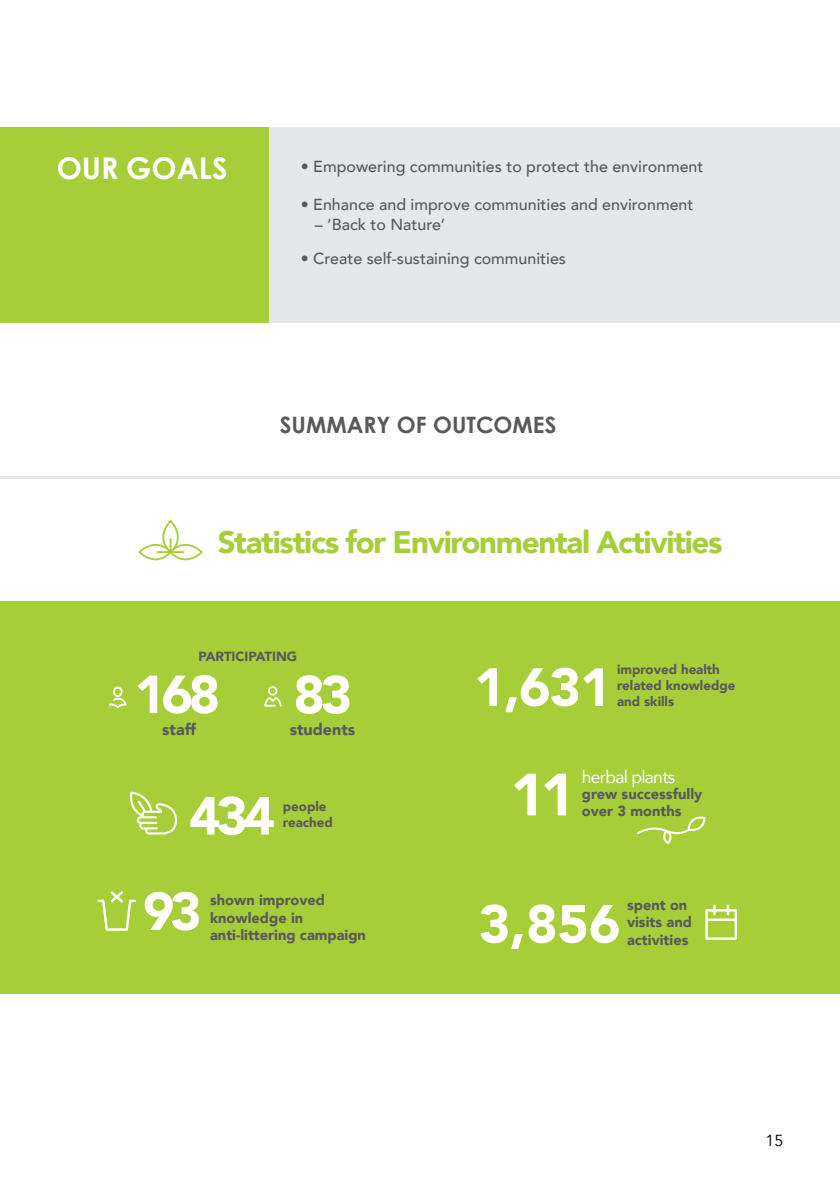
<style>
.page{position:relative;width:840px;height:1191px;background:#fff}
.page>*{position:absolute;margin:0;border:0;box-sizing:border-box;transform-origin:0 0}
.t1{font:900 59px "Avenir";color:#fff}
.t2{font:900 53px "Avenir";letter-spacing:-.08em;color:#fff}
.t3{font:900 31.2px "Avenir";letter-spacing:-.04em;color:#a6ce39}
.t4{font:700 30px "Century Gothic";color:#fff}
.t5{font:700 22.6px "Century Gothic";color:#58595b}
.t6{font:17.4px "Avenir";letter-spacing:-.04em;color:#fff}
.t7{font:500 16px "Avenir";color:#58595b}
.t8{font:900 16px "Avenir";color:#58595b}
.t9{font:16px "Avenir";color:#000}
.t10{font:900 14.6px/17.6px "Avenir";color:#58595b}
.t11{font:900 13.2px/16px "Avenir";color:#58595b}
</style>
<div class="page">
<div style="left:0;top:601px;width:839px;height:393px;background:#a6ce39"></div>
<div style="left:0;top:127px;width:839px;height:195px;background:#e6e7e8"></div>
<div style="left:0;top:127px;width:268px;height:195px;background:#a6ce39"></div>
<hr style="left:0;top:476px;width:839px;height:3px;background:#e6e7e8">
<svg style="left:97px;top:891px;width:39px;height:39px"></svg>
<svg style="left:705px;top:904px;width:31px;height:36px"></svg>
<svg style="left:130px;top:791px;width:47px;height:43px"></svg>
<svg style="left:109px;top:686px;width:17px;height:22px"></svg>
<svg style="left:264px;top:686px;width:17px;height:20px"></svg>
<svg style="left:637px;top:816px;width:68px;height:28px"></svg>
<svg style="left:138px;top:520px;width:65px;height:40px"></svg>
<h3 class="t4" style="left:57px;top:149px;width:172px">OUR GOALS</h3>
<p class="t7" style="left:300px;top:153px;width:404px">• Empowering communities to protect the environment</p>
<p class="t7" style="left:300px;top:191px;width:394px">• Enhance and improve communities and environment</p>
<p class="t7" style="left:314px;top:210px;width:132px">– ‘Back to Nature’</p>
<p class="t7" style="left:300px;top:245px;width:266px">• Create self-sustaining communities</p>
<h3 class="t5" style="left:280px;top:410px;width:278px">SUMMARY OF OUTCOMES</h3>
<h3 class="t3" style="left:217px;top:516px;width:506px">Statistics for Environmental Activities</h3>
<p class="t11" style="left:198px;top:648px;width:100px">PARTICIPATING</p>
<h2 class="t2" style="left:134px;top:649px;width:87px">168</h2>
<p class="t8" style="left:162px;top:715px;width:36px">staff</p>
<h2 class="t2" style="left:293px;top:649px;width:60px">83</h2>
<p class="t8" style="left:289px;top:715px;width:67px">students</p>
<h2 class="t2" style="left:189px;top:770px;width:87px">434</h2>
<p class="t11" style="left:283px;top:798px;width:45px">people</p>
<p class="t11" style="left:283px;top:814px;width:51px">reached</p>
<h2 class="t2" style="left:474px;top:642px;width:139px">1,631</h2>
<p class="t11" style="left:616px;top:661px;width:120px">improved health related knowledge and skills</p>
<h1 class="t1" style="left:510px;top:744px;width:67px">11</h1>
<p class="t6" style="left:581px;top:762px;width:95px">herbal plants</p>
<p class="t10" style="left:581px;top:784px;width:122px">grew successfully over 3 months</p>
<h2 class="t2" style="left:143px;top:866px;width:60px">93</h2>
<p class="t10" style="left:210px;top:890px;width:157px">shown improved knowledge in anti-littering campaign</p>
<h2 class="t2" style="left:478px;top:878px;width:143px">3,856</h2>
<p class="t10" style="left:626px;top:895px;width:66px">spent on visits and activities</p>
<p class="t9" style="left:765px;top:1130px;width:19px">15</p>
</div>
